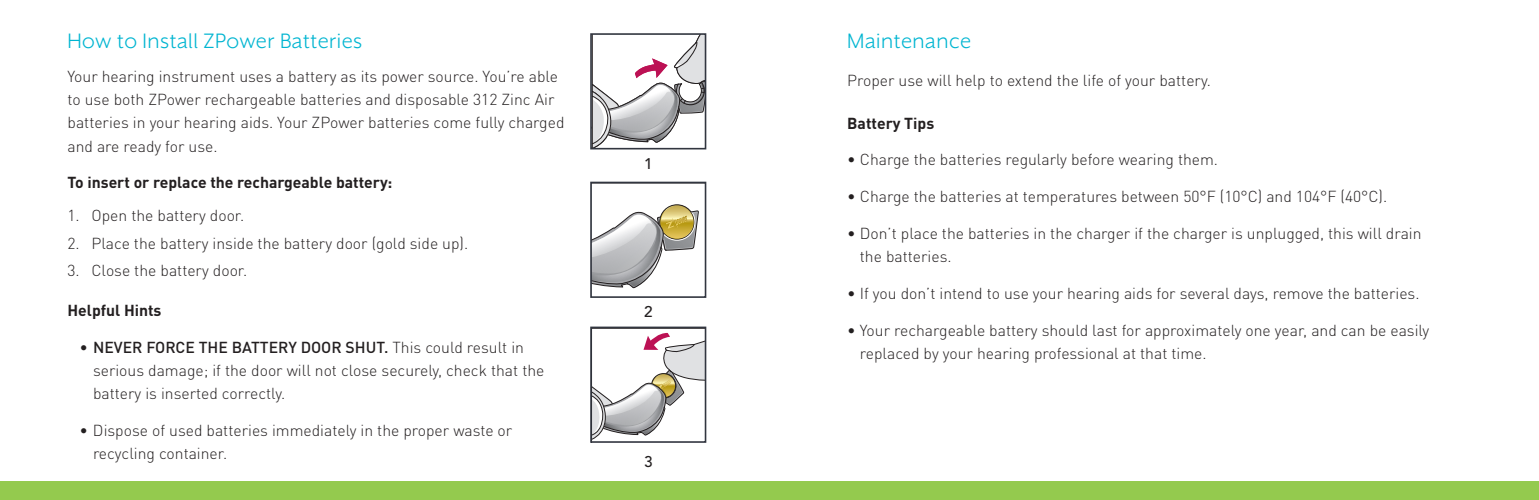
<style>
.page{position:relative;width:1539px;height:500px;background:#fff}
.page>*{position:absolute;margin:0;border:0;box-sizing:border-box;transform-origin:0 0}
.Body{font:24px "Mr Eaves XL San OT";letter-spacing:.02em;color:#00b5d1}
.Body_Copy_10_5_15_5{font:300 15.75px/23.2px "DINOT";color:#231f20}
.Body_Copy_10_5_15_5-2{font:700 15.75px "DINOT";color:#231f20}
.Callout_Numbers{font:15.3px "Avenir LT SLI Std Medium";color:#231f20}
.s1{font-weight:500}
</style>
<div class="page">
<svg style="left:593px;top:36px;width:110px;height:110px"></svg>
<div style="left:590px;top:33px;width:116px;height:116px;border:2px solid #323640"></div>
<svg style="left:593px;top:204px;width:106px;height:85px"></svg>
<div style="left:590px;top:181px;width:116px;height:117px;border:2px solid #323640"></div>
<svg style="left:593px;top:332px;width:110px;height:107px"></svg>
<div style="left:590px;top:326px;width:116px;height:116px;border:2px solid #323640"></div>
<div style="left:0;top:481px;width:1539px;height:19px;background:#94ca4e"></div>
<p class="Body" style="left:68px;top:29px;width:296px">How to Install ZPower Batteries</p>
<p class="Body_Copy_10_5_15_5" style="left:68px;top:64px;width:499px">Your hearing instrument uses a battery as its power source. You’re able to use both ZPower rechargeable batteries and disposable 312 Zinc Air batteries in your hearing aids. Your ZPower batteries come fully charged and are ready for use.</p>
<p class="Body_Copy_10_5_15_5-2" style="left:68px;top:172px;width:326px">To insert or replace the rechargeable battery:</p>
<p class="Body_Copy_10_5_15_5" style="left:68px;top:204px;width:178px">1. Open the battery door.</p>
<p class="Body_Copy_10_5_15_5" style="left:68px;top:231px;width:402px">2. Place the battery inside the battery door (gold side up).</p>
<p class="Body_Copy_10_5_15_5" style="left:68px;top:258px;width:181px">3. Close the battery door.</p>
<p class="Body_Copy_10_5_15_5-2" style="left:68px;top:300px;width:96px">Helpful Hints</p>
<p class="Body_Copy_10_5_15_5" style="left:93px;top:335px;width:453px;text-indent:-13px">• <span class="s1">NEVER FORCE THE BATTERY DOOR SHUT.</span> This could result in serious damage; if the door will not close securely, check that the battery is inserted correctly.</p>
<p class="Body_Copy_10_5_15_5" style="left:93px;top:418px;width:421px;text-indent:-13px">• Dispose of used batteries immediately in the proper waste or recycling container.</p>
<p class="Callout_Numbers" style="left:644px;top:154px;width:10px">1</p>
<p class="Callout_Numbers" style="left:644px;top:302px;width:10px">2</p>
<p class="Callout_Numbers" style="left:644px;top:452px;width:10px">3</p>
<p class="Body" style="left:847px;top:29px;width:125px">Maintenance</p>
<p class="Body_Copy_10_5_15_5" style="left:847px;top:69px;width:365px">Proper use will help to extend the life of your battery.</p>
<p class="Body_Copy_10_5_15_5-2" style="left:847px;top:113px;width:89px">Battery Tips</p>
<p class="Body_Copy_10_5_15_5" style="left:847px;top:148px;width:372px">• Charge the batteries regularly before wearing them.</p>
<p class="Body_Copy_10_5_15_5" style="left:847px;top:185px;width:541px">• Charge the batteries at temperatures between 50°F (10°C) and 104°F (40°C).</p>
<p class="Body_Copy_10_5_15_5" style="left:860px;top:221px;width:563px;text-indent:-13px">• Don’t place the batteries in the charger if the charger is unplugged, this will drain the batteries.</p>
<p class="Body_Copy_10_5_15_5" style="left:847px;top:281px;width:574px">• If you don’t intend to use your hearing aids for several days, remove the batteries.</p>
<p class="Body_Copy_10_5_15_5" style="left:860px;top:318px;width:571px;text-indent:-13px">• Your rechargeable battery should last for approximately one year, and can be easily replaced by your hearing professional at that time.</p>
</div>
